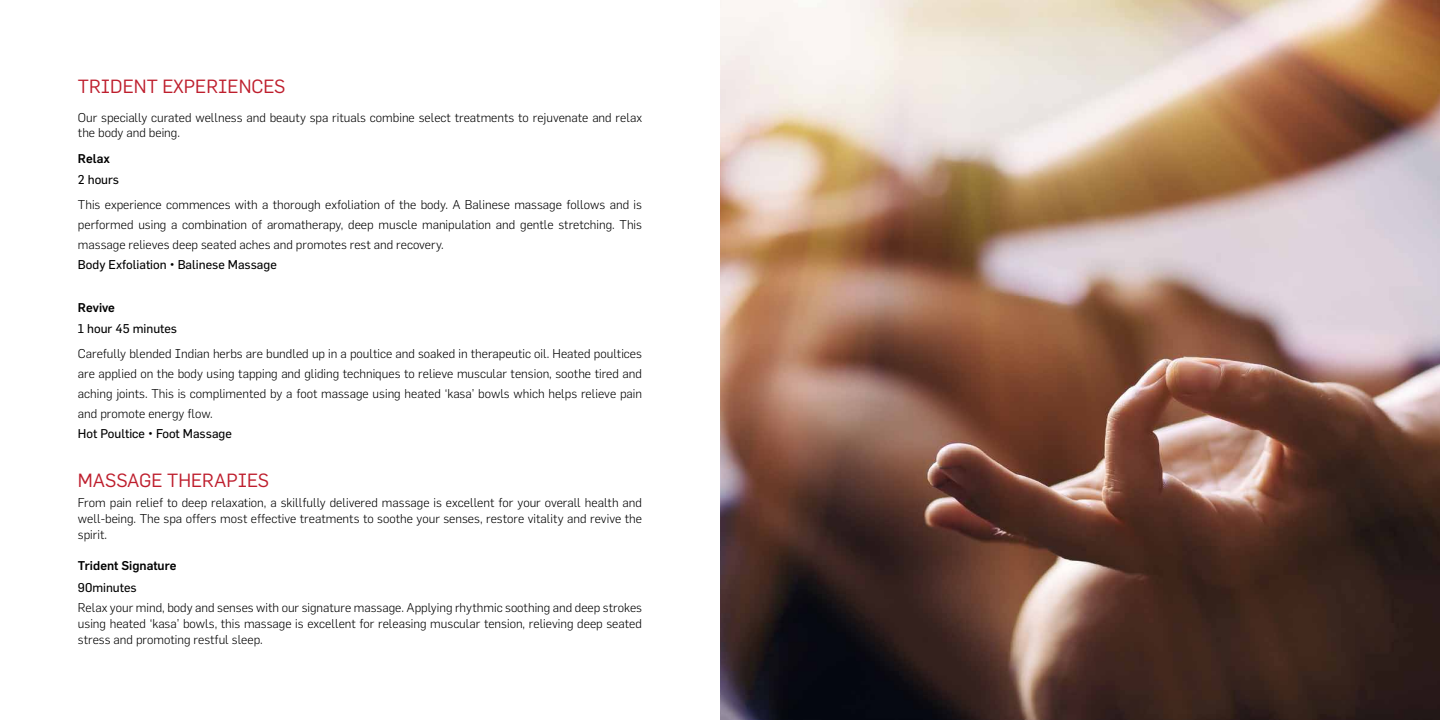
<style>
.page{position:relative;width:1440px;height:720px;background:#fff}
.page>*{position:absolute;margin:0;border:0;box-sizing:border-box;transform-origin:0 0}
.t1{font:18.75px "Flama";color:#be1e2d}
.t2{font:300 12.5px/20px "Flama";color:#000;text-align:justify}
.t3{font:12.5px "Flama Basic";color:#000}
.t4{font:500 12.5px "Flama";color:#000}
</style>
<div class="page">
<img style="left:720px;top:0;width:720px;height:720px">
<h1 class="t1" style="left:78px;top:75px;width:209px">TRIDENT EXPERIENCES</h1>
<p class="t2" style="left:78px;top:110px;width:566px;line-height:15px">Our specially curated wellness and beauty spa rituals combine select treatments to rejuvenate and relax the body and being.</p>
<p class="t4" style="left:78px;top:151px;width:34px">Relax</p>
<p class="t3" style="left:78px;top:172px;width:43px">2 hours</p>
<p class="t2" style="left:78px;top:195px;width:566px">This experience commences with a thorough exfoliation of the body. A Balinese massage follows and is performed using a combination of aromatherapy, deep muscle manipulation and gentle stretching. This massage relieves deep seated aches and promotes rest and recovery.</p>
<p class="t3" style="left:78px;top:257px;width:200px">Body Exfoliation • Balinese Massage</p>
<p class="t4" style="left:78px;top:301px;width:39px">Revive</p>
<p class="t3" style="left:78px;top:321px;width:101px">1 hour 45 minutes</p>
<p class="t2" style="left:78px;top:344px;width:566px">Carefully blended Indian herbs are bundled up in a poultice and soaked in therapeutic oil. Heated poultices are applied on the body using tapping and gliding techniques to relieve muscular tension, soothe tired and aching joints. This is complimented by a foot massage using heated ‘kasa’ bowls which helps relieve pain and promote energy flow.</p>
<p class="t3" style="left:78px;top:427px;width:155px">Hot Poultice • Foot Massage</p>
<h1 class="t1" style="left:78px;top:469px;width:193px">MASSAGE THERAPIES</h1>
<p class="t2" style="left:78px;top:494px;width:566px;line-height:16.2px">From pain relief to deep relaxation, a skillfully delivered massage is excellent for your overall health and well-being. The spa offers most effective treatments to soothe your senses, restore vitality and revive the spirit.</p>
<p class="t4" style="left:78px;top:558px;width:100px">Trident Signature</p>
<p class="t3" style="left:78px;top:580px;width:60px">90minutes</p>
<p class="t2" style="left:78px;top:599px;width:566px;line-height:16.2px">Relax your mind, body and senses with our signature massage. Applying rhythmic soothing and deep strokes using heated ‘kasa’ bowls, this massage is excellent for releasing muscular tension, relieving deep seated stress and promoting restful sleep.</p>
</div>
